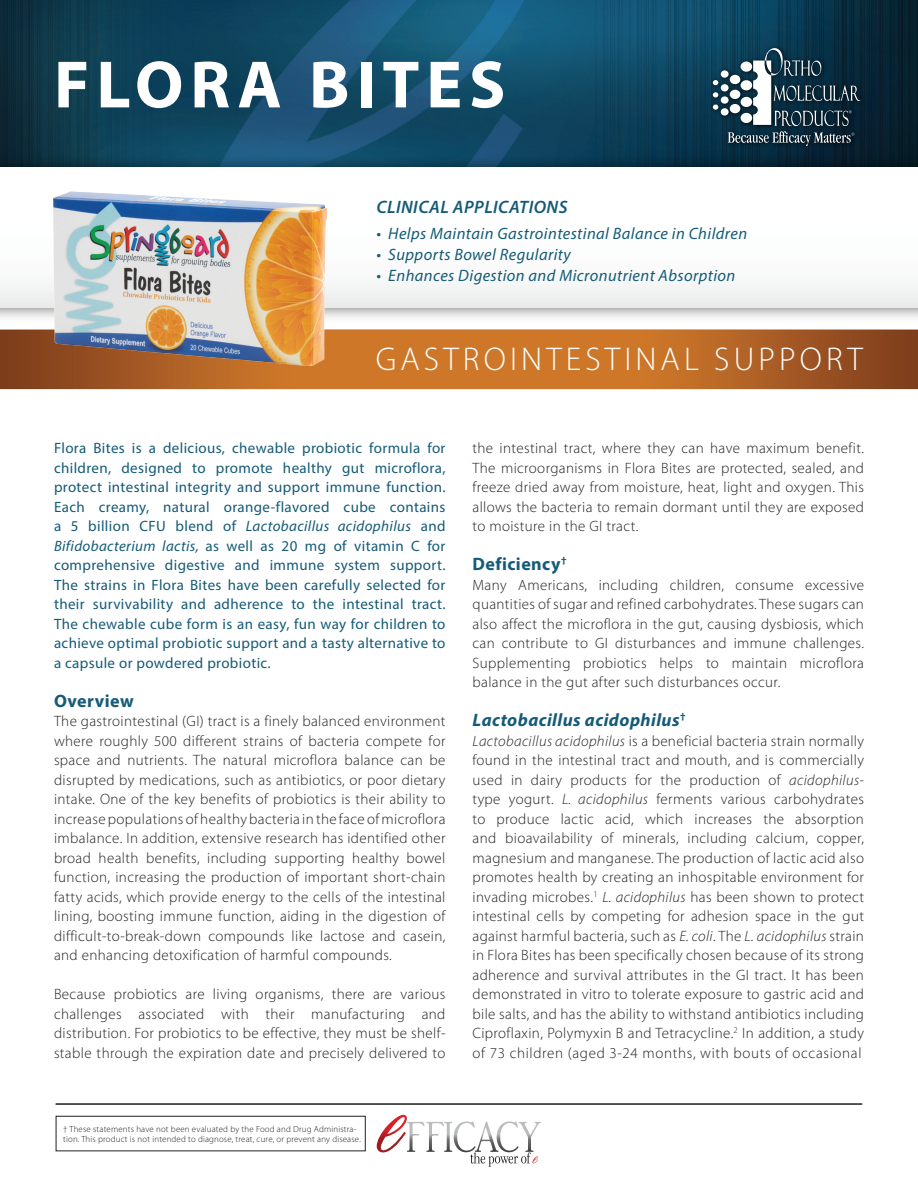
<style>
.page{position:relative;width:918px;height:1188px;background:#fff}
.page>*{position:absolute;margin:0;border:0;box-sizing:border-box;transform-origin:0 0}
.t1{font:700 67.5px "Myriad Pro";letter-spacing:.1em;color:#fff}
.t2{font:300 33px "Myriad Pro";letter-spacing:.125em;color:#fff}
.t3{font:italic 700 18px "Myriad Pro";letter-spacing:.025em;color:#155b77}
.t4{font:italic 600 18px "Myriad Pro";letter-spacing:.025em;color:#155b77}
.t5{font:700 18px "Myriad Pro";letter-spacing:.025em;color:#155b77}
.t6{font:italic 16.5px "Myriad Pro";letter-spacing:.025em;color:#155b77}
.t7{font:300 15px/19.5px "Myriad Pro";letter-spacing:.025em;color:#231f20;text-align:justify}
.t8{font:15px/19.5px "Myriad Pro";letter-spacing:.025em;color:#155b77;text-align:justify}
.t9{font:300 8.85px/10.6px "Myriad Pro";letter-spacing:.02em;color:#231f20}
.s1{font-style:italic}
</style>
<div class="page">
<img style="left:0;top:0;width:918px;height:148px">
<img style="left:0;top:148px;width:918px;height:19px">
<img style="left:0;top:292px;width:918px;height:98px">
<img style="left:707px;top:43px;width:161px;height:111px">
<div style="left:721px;top:70px;width:8px;height:8px;background:#fff;border-radius:50%"></div>
<div style="left:721px;top:84px;width:8px;height:7px;background:#fff;border-radius:50%"></div>
<div style="left:721px;top:96px;width:8px;height:8px;background:#fff;border-radius:50%"></div>
<div style="left:721px;top:108px;width:8px;height:8px;background:#fff;border-radius:50%"></div>
<svg style="left:713px;top:80px;width:5px;height:5px"></svg>
<svg style="left:713px;top:92px;width:5px;height:5px"></svg>
<svg style="left:713px;top:105px;width:5px;height:5px"></svg>
<svg style="left:728px;top:48px;width:133px;height:98px;background:#3c5563"></svg>
<svg style="left:377px;top:1115px;width:164px;height:52px"></svg>
<hr style="left:56px;top:1103px;width:806px;height:2px;background:#211e1e">
<div style="left:56px;top:1116px;width:310px;height:35px;border:1px solid #231f20"></div>
<img style="left:53px;top:191px;width:274px;height:174px">
<h1 class="t1" style="left:54px;top:41px;width:453px">FLORA BITES</h1>
<p class="t4" style="left:376px;top:196px;width:193px">CLINICAL APPLICATIONS</p>
<p class="t6" style="left:376px;top:223px;width:372px">• Helps Maintain Gastrointestinal Balance in Children</p>
<p class="t6" style="left:376px;top:244px;width:196px">• Supports Bowel Regularity</p>
<p class="t6" style="left:376px;top:265px;width:360px">• Enhances Digestion and Micronutrient Absorption</p>
<h2 class="t2" style="left:376px;top:339px;width:488px">GASTROINTESTINAL SUPPORT</h2>
<p class="t8" style="left:54px;top:438px;width:393px">Flora Bites is a delicious, chewable probiotic formula for children, designed to promote healthy gut microflora, protect intestinal integrity and support immune function.<br>Each creamy, natural orange-flavored cube contains a 5 billion CFU blend of <span class="s1">Lactobacillus acidophilus</span> and <span class="s1">Bifidobacterium lactis,</span> as well as 20 mg of vitamin C for comprehensive digestive and immune system support.<br>The strains in Flora Bites have been carefully selected for their survivability and adherence to the intestinal tract.<br>The chewable cube form is an easy, fun way for children to achieve optimal probiotic support and a tasty alternative to a capsule or powdered probiotic.</p>
<p class="t5" style="left:54px;top:689px;width:81px">Overview</p>
<p class="t7" style="left:54px;top:711px;width:393px">The gastrointestinal (GI) tract is a finely balanced environment where roughly 500 different strains of bacteria compete for space and nutrients. The natural microflora balance can be disrupted by medications, such as antibiotics, or poor dietary intake. One of the key benefits of probiotics is their ability to increase populations of healthy bacteria in the face of microflora imbalance. In addition, extensive research has identified other broad health benefits, including supporting healthy bowel function, increasing the production of important short-chain fatty acids, which provide energy to the cells of the intestinal lining, boosting immune function, aiding in the digestion of difficult-to-break-down compounds like lactose and casein, and enhancing detoxification of harmful compounds.</p>
<p class="t7" style="left:54px;top:984px;width:393px">Because probiotics are living organisms, there are various challenges associated with their manufacturing and distribution. For probiotics to be effective, they must be shelf&shy;stable through the expiration date and precisely delivered to</p>
<p class="t9" style="left:63px;top:1123px;width:299px">† These statements have not been evaluated by the Food and Drug Administra&shy;tion. This product is not intended to diagnose, treat, cure, or prevent any disease.</p>
<p class="t7" style="left:472px;top:438px;width:393px">the intestinal tract, where they can have maximum benefit.<br>The microorganisms in Flora Bites are protected, sealed, and freeze dried away from moisture, heat, light and oxygen. This allows the bacteria to remain dormant until they are exposed to moisture in the GI tract.</p>
<p class="t5" style="left:472px;top:553px;width:96px">Deficiency<sup>†</sup></p>
<p class="t7" style="left:472px;top:575px;width:393px">Many Americans, including children, consume excessive quantities of sugar and refined carbohydrates. These sugars can also affect the microflora in the gut, causing dysbiosis, which can contribute to GI disturbances and immune challenges.<br>Supplementing probiotics helps to maintain microflora balance in the gut after such disturbances occur.</p>
<p class="t3" style="left:472px;top:709px;width:215px">Lactobacillus acidophilus<sup>†</sup></p>
<p class="t7" style="left:472px;top:731px;width:393px"><span class="s1">Lactobacillus acidophilus</span> is a beneficial bacteria strain normally found in the intestinal tract and mouth, and is commercially used in dairy products for the production of <span class="s1">acidophilus&shy;</span>type yogurt. <span class="s1">L. acidophilus</span> ferments various carbohydrates to produce lactic acid, which increases the absorption and bioavailability of minerals, including calcium, copper, magnesium and manganese. The production of lactic acid also promotes health by creating an inhospitable environment for invading microbes.<sup>1</sup> <span class="s1">L. acidophilus</span> has been shown to protect intestinal cells by competing for adhesion space in the gut against harmful bacteria, such as <span class="s1">E. coli</span>. The <span class="s1">L. acidophilus</span> strain in Flora Bites has been specifically chosen because of its strong adherence and survival attributes in the GI tract. It has been demonstrated in vitro to tolerate exposure to gastric acid and bile salts, and has the ability to withstand antibiotics including Ciproflaxin, Polymyxin B and Tetracycline.<sup>2</sup> In addition, a study of 73 children (aged 3-24 months, with bouts of occasional</p>
</div>
